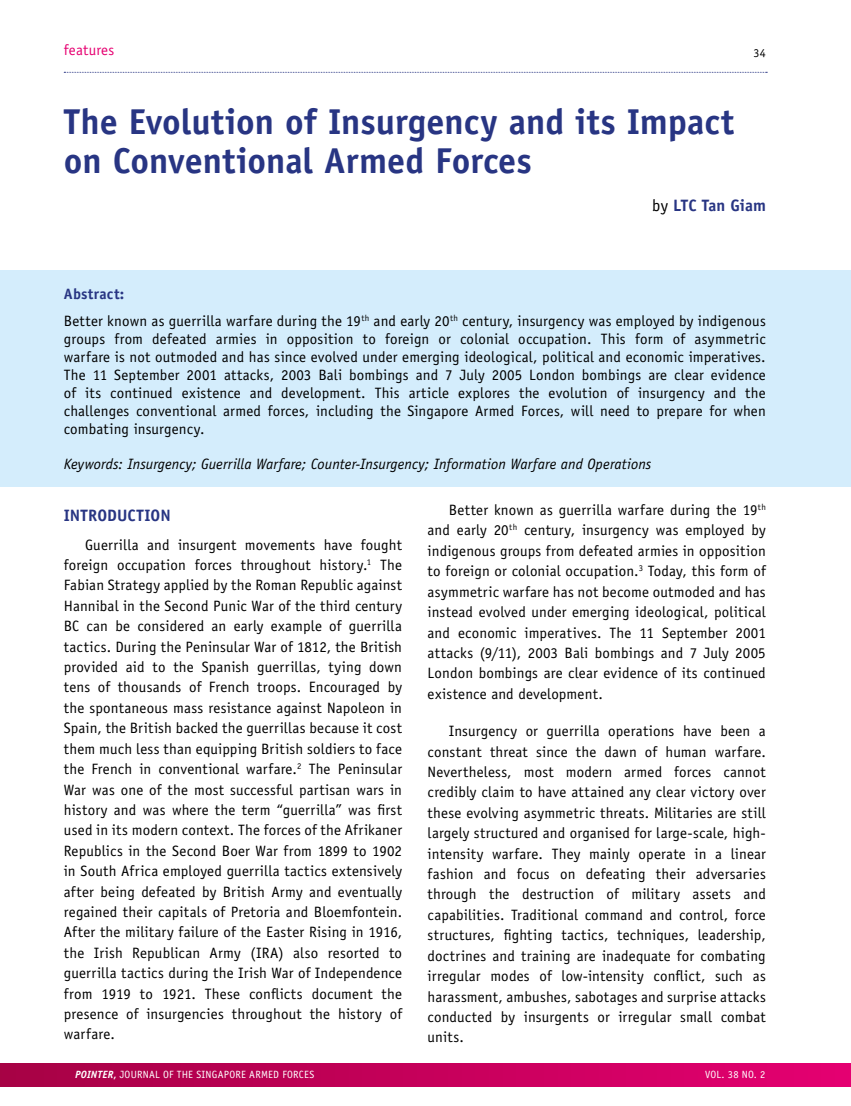
<style>
.page{position:relative;width:851px;height:1106px;background:#fff}
.page>*{position:absolute;margin:0;border:0;box-sizing:border-box;transform-origin:0 0}
.t1{font:700 36px/39px "Officina Sans Std";color:#283583}
.t2{font:700 16.5px "Officina Sans Std";letter-spacing:.005em;color:#283583}
.t3{font:15px/20.4px "Officina Sans Std";letter-spacing:.015em;color:#000;text-align:justify}
.t4{font:italic 15px "Officina Sans Std";letter-spacing:.005em;color:#000}
.t5{font:15px "Officina Sans Std";letter-spacing:.015em;color:#e60071}
.t6{font:12px "Officina Sans Std";color:#000}
.t7{font:10.5px "Officina Sans Std";letter-spacing:.02em;color:#fff}
.s1{font-weight:400;color:#000}
.s2{font-weight:700;color:#283583}
.s3{font-weight:700;font-style:italic}
.s4{font-weight:700}
</style>
<div class="page">
<div style="left:0;top:1063px;width:850px;height:23px;background:linear-gradient(to right,#a60144,#e50071)"></div>
<svg style="left:64px;top:72px;width:703px;height:1px"></svg>
<div style="left:0;top:270px;width:850px;height:216px;background:#d4edfc"></div>
<p class="t5" style="left:64px;top:41px;width:52px">features</p>
<p class="t6" style="left:753px;top:46px;width:14px">34</p>
<h1 class="t1" style="left:64px;top:102px;width:671px">The Evolution of Insurgency and its Impact on Conventional Armed Forces</h1>
<p class="t2" style="left:652px;top:195px;width:115px"><span class="s1">by</span> LTC Tan Giam</p>
<p class="t3" style="left:64px;top:281px;width:703px;line-height:26.5px"><span class="s2">Abstract:<br></span>Better known as guerrilla warfare during the 19<sup>th</sup> and early 20<sup>th</sup> century, insurgency was employed by indigenous</p>
<p class="t3" style="left:64px;top:329px;width:703px;line-height:18px">groups from defeated armies in opposition to foreign or colonial occupation. This form of asymmetric warfare is not outmoded and has since evolved under emerging ideological, political and economic imperatives.<br>The 11 September 2001 attacks, 2003 Bali bombings and 7 July 2005 London bombings are clear evidence of its continued existence and development. This article explores the evolution of insurgency and the challenges conventional armed forces, including the Singapore Armed Forces, will need to prepare for when combating insurgency.</p>
<p class="t4" style="left:64px;top:455px;width:589px">Keywords: Insurgency; Guerrilla Warfare; Counter-Insurgency; Information Warfare and Operations</p>
<p class="t2" style="left:64px;top:505px;width:108px">INTRODUCTION</p>
<p class="t3" style="left:64px;top:534px;width:340px;text-indent:21px">Guerrilla and insurgent movements have fought foreign occupation forces throughout history.<sup>1</sup> The Fabian Strategy applied by the Roman Republic against Hannibal in the Second Punic War of the third century BC can be considered an early example of guerrilla tactics. During the Peninsular War of 1812, the British provided aid to the Spanish guerrillas, tying down tens of thousands of French troops. Encouraged by the spontaneous mass resistance against Napoleon in Spain, the British backed the guerrillas because it cost them much less than equipping British soldiers to face the French in conventional warfare.<sup>2</sup> The Peninsular War was one of the most successful partisan wars in history and was where the term “guerrilla” was first used in its modern context. The forces of the Afrikaner Republics in the Second Boer War from 1899 to 1902 in South Africa employed guerrilla tactics extensively after being defeated by British Army and eventually regained their capitals of Pretoria and Bloemfontein.<br>After the military failure of the Easter Rising in 1916, the Irish Republican Army (IRA) also resorted to guerrilla tactics during the Irish War of Independence from 1919 to 1921. These conflicts document the presence of insurgencies throughout the history of warfare.</p>
<p class="t3" style="left:427px;top:500px;width:340px;text-indent:21px">Better known as guerrilla warfare during the 19<sup>th </sup>and early 20<sup>th</sup> century, insurgency was employed by indigenous groups from defeated armies in opposition to foreign or colonial occupation.<sup>3</sup> Today, this form of asymmetric warfare has not become outmoded and has instead evolved under emerging ideological, political and economic imperatives. The 11 September 2001 attacks (9/11), 2003 Bali bombings and 7 July 2005<br>London bombings are clear evidence of its continued existence and development.</p>
<p class="t3" style="left:427px;top:721px;width:340px;text-indent:21px">Insurgency or guerrilla operations have been a constant threat since the dawn of human warfare.<br>N evertheless, most modern armed forces cannot credibly claim to have attained any clear victory over these evolving asymmetric threats. Militaries are still largely structured and organised for large-scale, high&shy;intensity warfare. They mainly operate in a linear fashion and focus on defeating their adversaries through the destruction of military assets and capabilities. Traditional command and control, force structures, fighting tactics, techniques, leadership, doctrines and training are inadequate for combating irregular modes of low-intensity conflict, such as harassment, ambushes, sabotages and surprise attacks conducted by insurgents or irregular small combat units.</p>
<p class="t7" style="left:75px;top:1068px;width:240px"><span class="s3">POINTER</span><span class="s4">,</span> Journal of the singapore armed forces</p>
<p class="t7" style="left:705px;top:1068px;width:62px">Vol. 38 No. 2</p>
</div>
